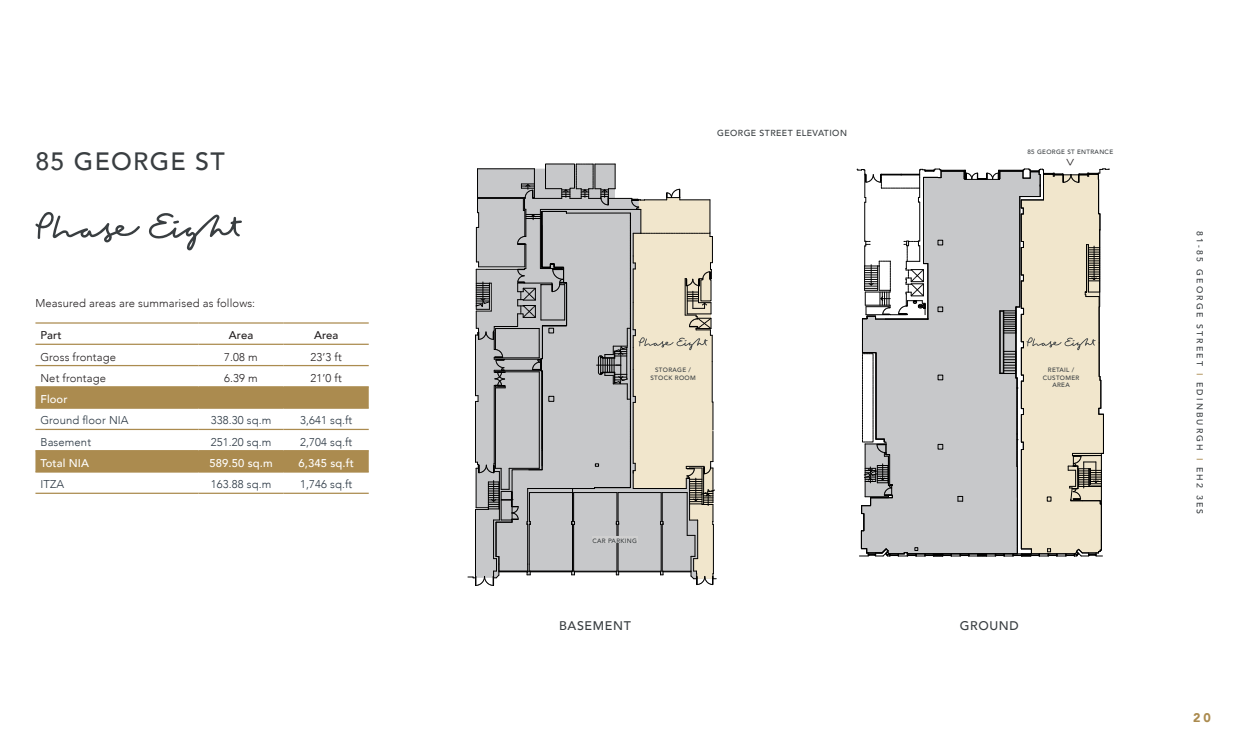
<style>
.page{position:relative;width:1241px;height:745px;background:#fff}
.page>*{position:absolute;margin:0;border:0;box-sizing:border-box;transform-origin:0 0}
.t1{font:500 25px "Avenir";letter-spacing:.05em;color:#393e41}
.t2{font:15px "Minion Pro";color:#231f20}
.NEW_-_Body{font:500 12.5px "Avenir";letter-spacing:.05em;color:#393e41}
.t3{font:900 12.5px "Avenir";color:#ab8b4f}
.NEW_-_Body-2{font:300 11.25px "Avenir";letter-spacing:.01em;color:#273440}
.NEW_-_Body-3{font:300 11.25px "Avenir";letter-spacing:.01em;color:#231f20}
.NEW_-_Body-4{font:500 11.25px "Avenir";letter-spacing:.01em;color:#fff}
.NEW_-_Body-5{font:500 11.25px "Avenir";letter-spacing:.01em;color:#231f20}
.t4{font:500 8.75px "Avenir";letter-spacing:.25em;color:#393e41}
.t5{font:500 8.75px "Avenir";letter-spacing:.05em;color:#393e41}
.t6{font:500 6.25px/7.5px "Avenir";letter-spacing:.05em;color:#393e41;text-align:center}
.s1{color:#ab8b4f}
</style>
<div class="page">
<div style="left:35px;top:387px;width:334px;height:20px;background:#ab8b4f"></div>
<div style="left:35px;top:451px;width:334px;height:20px;background:#ab8b4f"></div>
<hr style="left:35px;top:322px;width:163px;height:1px;background:#ab8b4f">
<hr style="left:198px;top:322px;width:85px;height:1px;background:#ab8b4f">
<hr style="left:283px;top:322px;width:86px;height:1px;background:#ab8b4f">
<hr style="left:35px;top:343px;width:163px;height:1px;background:#ab8b4f">
<hr style="left:198px;top:343px;width:85px;height:1px;background:#ab8b4f">
<hr style="left:283px;top:343px;width:86px;height:1px;background:#ab8b4f">
<hr style="left:35px;top:365px;width:163px;height:1px;background:#ab8b4f">
<hr style="left:198px;top:365px;width:85px;height:1px;background:#ab8b4f">
<hr style="left:283px;top:365px;width:86px;height:1px;background:#ab8b4f">
<hr style="left:35px;top:386px;width:163px;height:1px;background:#ab8b4f">
<hr style="left:198px;top:386px;width:85px;height:1px;background:#ab8b4f">
<hr style="left:283px;top:386px;width:86px;height:1px;background:#ab8b4f">
<hr style="left:35px;top:407px;width:163px;height:1px;background:#ab8b4f">
<hr style="left:198px;top:407px;width:85px;height:1px;background:#ab8b4f">
<hr style="left:283px;top:407px;width:86px;height:1px;background:#ab8b4f">
<hr style="left:35px;top:428px;width:163px;height:2px;background:#ab8b4f">
<hr style="left:198px;top:428px;width:85px;height:2px;background:#ab8b4f">
<hr style="left:283px;top:428px;width:86px;height:2px;background:#ab8b4f">
<hr style="left:35px;top:450px;width:163px;height:1px;background:#ab8b4f">
<hr style="left:198px;top:450px;width:85px;height:1px;background:#ab8b4f">
<hr style="left:283px;top:450px;width:86px;height:1px;background:#ab8b4f">
<hr style="left:35px;top:471px;width:163px;height:1px;background:#ab8b4f">
<hr style="left:198px;top:471px;width:85px;height:1px;background:#ab8b4f">
<hr style="left:283px;top:471px;width:86px;height:1px;background:#ab8b4f">
<hr style="left:35px;top:492px;width:163px;height:1px;background:#ab8b4f">
<hr style="left:198px;top:492px;width:85px;height:1px;background:#ab8b4f">
<hr style="left:283px;top:492px;width:86px;height:1px;background:#ab8b4f">
<svg style="left:35px;top:212px;width:105px;height:30px"></svg>
<svg style="left:149px;top:213px;width:93px;height:37px"></svg>
<svg style="left:468px;top:163px;width:248px;height:422px;background:#c4c3be"></svg>
<svg style="left:856px;top:168px;width:253px;height:388px"></svg>
<p class="t1" style="left:35px;top:139px;width:191px">85 GEORGE ST</p>
<p class="NEW_-_Body-3" style="left:35px;top:296px;width:221px">Measured areas are summarised as follows:</p>
<p class="NEW_-_Body-5" style="left:40px;top:325px;width:23px">Part</p>
<p class="NEW_-_Body-5" style="left:229px;top:325px;width:26px">Area</p>
<p class="NEW_-_Body-5" style="left:314px;top:325px;width:26px">Area</p>
<p class="NEW_-_Body-3" style="left:40px;top:350px;width:77px">Gross frontage</p>
<p class="NEW_-_Body-3" style="left:224px;top:350px;width:35px">7.08 m</p>
<p class="NEW_-_Body-3" style="left:310px;top:350px;width:33px">23’3 ft</p>
<p class="NEW_-_Body-3" style="left:40px;top:371px;width:67px">Net frontage</p>
<p class="NEW_-_Body-3" style="left:224px;top:371px;width:35px">6.39 m</p>
<p class="NEW_-_Body-3" style="left:310px;top:371px;width:33px">21’0 ft</p>
<p class="NEW_-_Body-4" style="left:40px;top:389px;width:29px">Floor</p>
<p class="NEW_-_Body-2" style="left:40px;top:413px;width:90px">Ground floor NIA</p>
<p class="NEW_-_Body-2" style="left:211px;top:413px;width:62px">338.30 sq.m</p>
<p class="NEW_-_Body-2" style="left:300px;top:413px;width:54px">3,641 sq.ft</p>
<p class="NEW_-_Body-2" style="left:40px;top:435px;width:52px">Basement</p>
<p class="NEW_-_Body-2" style="left:211px;top:435px;width:62px">251.20 sq.m</p>
<p class="NEW_-_Body-2" style="left:300px;top:435px;width:54px">2,704 sq.ft</p>
<p class="NEW_-_Body-4" style="left:40px;top:453px;width:50px">Total NIA</p>
<p class="NEW_-_Body-4" style="left:209px;top:453px;width:65px">589.50 sq.m</p>
<p class="NEW_-_Body-4" style="left:298px;top:453px;width:57px">6,345 sq.ft</p>
<p class="NEW_-_Body-2" style="left:40px;top:477px;width:25px">ITZA</p>
<p class="NEW_-_Body-2" style="left:211px;top:477px;width:62px">163.88 sq.m</p>
<p class="NEW_-_Body-2" style="left:300px;top:477px;width:54px">1,746 sq.ft</p>
<p class="t5" style="left:717px;top:125px;width:131px">GEORGE STREET ELEVATION</p>
<p class="t6" style="left:1027px;top:147px;width:87px">85 GEORGE ST ENTRANCE</p>
<p class="t2" style="left:1081px;top:157px;width:10px;rotate:90deg">&gt;</p>
<p class="t6" style="left:650px;top:366px;width:47px">STORAGE /<br>STOCK ROOM</p>
<p class="t6" style="left:1042px;top:366px;width:38px">RETAIL /<br>CUSTOMER<br>AREA</p>
<p class="t6" style="left:592px;top:536px;width:46px">CAR PARKING</p>
<p class="NEW_-_Body" style="left:559px;top:614px;width:73px">BASEMENT</p>
<p class="NEW_-_Body" style="left:959px;top:614px;width:60px">GROUND</p>
<p class="t4" style="left:1207px;top:231px;width:284px;rotate:90deg">81-85 GEORGE STREET <span class="s1">I</span> EDINBURGH <span class="s1">I</span> EH2 3ES</p>
<p class="t3" style="left:1192px;top:706px;width:19px">20</p>
</div>
